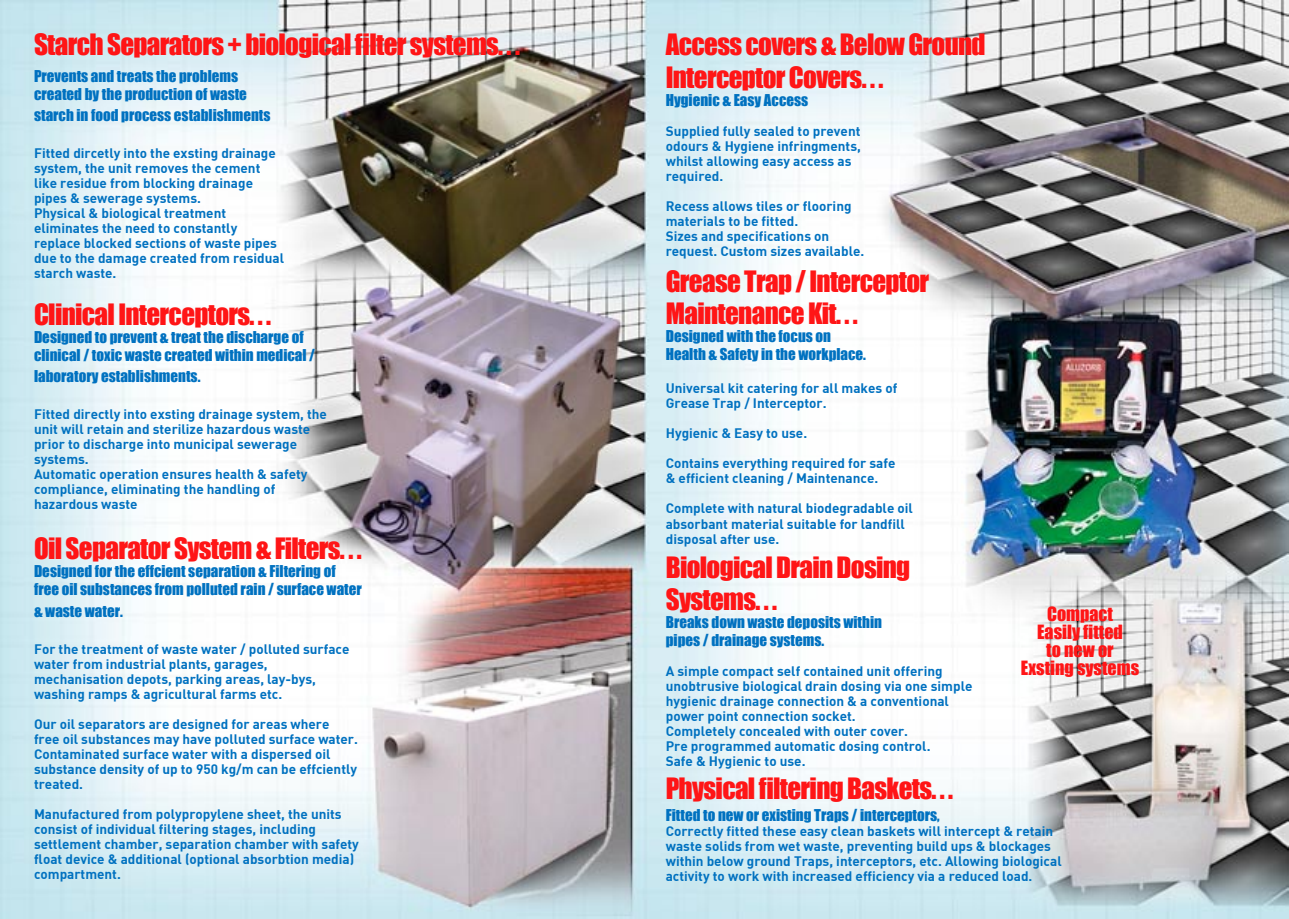
<style>
.page{position:relative;width:1289px;height:919px;background:#fff}
.page>*{position:absolute;margin:0;border:0;box-sizing:border-box;transform-origin:0 0}
.t1{font:27px/32.4px "Impact";letter-spacing:-.025em;color:#ff1516}
.t2{font:18px/18px "Impact";color:#ff1516;text-align:center}
.t3{font:15px/18px "Impact";color:#0071c0}
.t4{font:13.5px/15px "DIN Bold";color:#0071c0}
</style>
<div class="page">
<img style="left:0;top:0;width:1288px;height:918px">
<h1 class="t1" style="left:34px;top:28px;width:487px">Starch Separators + biological filter systems. . .</h1>
<p class="t3" style="left:34px;top:66px;width:214px">Prevents and treats the problems created by the production of waste</p>
<p class="t3" style="left:34px;top:106px;width:238px">starch in food process establishments</p>
<p class="t4" style="left:34px;top:145px;width:251px">Fitted dircetly into the exsting drainage system, the unit removes the cement like residue from blocking drainage pipes &amp; sewerage systems.<br>Physical &amp; biological treatment eliminates the need to constantly replace blocked sections of waste pipes due to the damage created from residual starch waste.</p>
<h1 class="t1" style="left:34px;top:297px;width:239px">Clinical Interceptors. . .</h1>
<p class="t3" style="left:34px;top:327px;width:283px">Designed to prevent &amp; treat the discharge of clinical / toxic waste created within medical /</p>
<p class="t3" style="left:34px;top:367px;width:168px">laboratory establishments.</p>
<p class="t4" style="left:34px;top:406px;width:294px">Fitted directly into exsting drainage system, the unit will retain and sterilize hazardous waste prior to discharge into municipal sewerage systems.<br>Automatic operation ensures health &amp; safety compliance, eliminating the handling of hazardous waste</p>
<h1 class="t1" style="left:34px;top:532px;width:329px">Oil Separator System &amp; Filters. . .</h1>
<p class="t3" style="left:34px;top:562px;width:329px">Designed for the effcient separation &amp; Filtering of free oil substances from polluted rain / surface water</p>
<p class="t3" style="left:34px;top:601px;width:90px">&amp; waste water.</p>
<p class="t4" style="left:34px;top:640px;width:317px">For the treatment of waste water / polluted surface water from industrial plants, garages, mechanisation depots, parking areas, lay-bys, washing ramps &amp; agricultural farms etc.</p>
<p class="t4" style="left:34px;top:715px;width:325px">Our oil separators are designed for areas where free oil substances may have polluted surface water.<br>Contaminated surface water with a dispersed oil substance density of up to 950 kg/m can be effciently treated.</p>
<p class="t4" style="left:34px;top:805px;width:326px">Manufactured from polypropylene sheet, the units consist of individual filtering stages, including settlement chamber, separation chamber with safety float device &amp; additional (optional absorbtion media) compartment.</p>
<h1 class="t1" style="left:665px;top:28px;width:321px">Access covers &amp; Below Ground<br>Interceptor Covers. . .</h1>
<p class="t3" style="left:665px;top:90px;width:144px">Hygienic &amp; Easy Access</p>
<p class="t4" style="left:665px;top:123px;width:197px">Supplied fully sealed to prevent odours &amp; Hygiene infringments, whilst allowing easy access as required.</p>
<p class="t4" style="left:665px;top:198px;width:200px">Recess allows tiles or flooring materials to be fitted.<br>Sizes and specifications on request. Custom sizes available.</p>
<h1 class="t1" style="left:665px;top:264px;width:265px">Grease Trap / Interceptor<br>Maintenance Kit. . .</h1>
<p class="t3" style="left:665px;top:327px;width:202px">Designed with the focus on<br>Health &amp; Safety in the workplace.</p>
<p class="t4" style="left:665px;top:380px;width:233px">Universal kit catering for all makes of<br>Grease Trap / Interceptor.</p>
<p class="t4" style="left:665px;top:425px;width:143px">Hygienic &amp; Easy to use.</p>
<p class="t4" style="left:665px;top:455px;width:231px">Contains everything required for safe &amp; efficient cleaning / Maintenance.</p>
<p class="t4" style="left:665px;top:500px;width:249px">Complete with natural biodegradable oil absorbant material suitable for landfill disposal after use.</p>
<h1 class="t1" style="left:665px;top:550px;width:246px">Biological Drain Dosing<br>Systems. . .</h1>
<p class="t3" style="left:665px;top:613px;width:218px">Breaks down waste deposits within pipes / drainage systems.</p>
<p class="t4" style="left:665px;top:663px;width:308px">A simple compact self contained unit offering unobtrusive biological drain dosing via one simple hygienic drainage connection &amp; a conventional power point connection socket.<br>Completely concealed with outer cover.<br>Pre programmed automatic dosing control.<br>Safe &amp; Hygienic to use.</p>
<h1 class="t1" style="left:665px;top:771px;width:289px">Physical filtering Baskets. . .</h1>
<p class="t3" style="left:665px;top:805px;width:275px">Fitted to new or existing Traps / interceptors,</p>
<p class="t4" style="left:665px;top:822px;width:397px">Correctly fitted these easy clean baskets will intercept &amp; retain waste solids from wet waste, preventing build ups &amp; blockages within below ground Traps, interceptors, etc. Allowing biological activity to work with increased efficiency via a reduced load.</p>
<h2 class="t2" style="left:1020px;top:604px;width:120px">Compact<br>Easily fitted<br>to new or<br>Exsting systems</h2>
</div>
